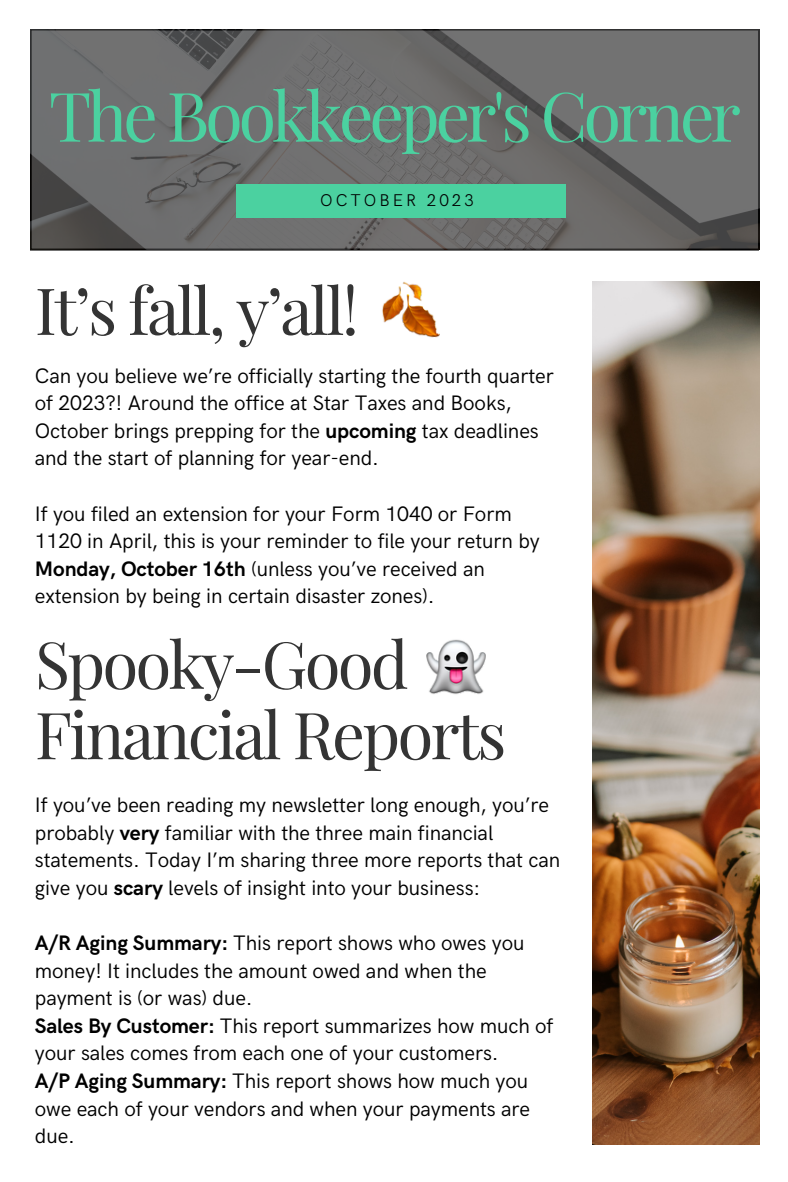
<style>
.page{position:relative;width:788px;height:1182px;background:#fff}
.page>*{position:absolute;margin:0;border:0;box-sizing:border-box;transform-origin:0 0}
.t1{font:68.42px "Playfair Display";letter-spacing:-.06em;color:#4bd1a0}
.t2{font:64.92px/70.4px "Playfair Display";letter-spacing:-.04em;color:#343434}
.t3{font:21px/27.7px "HK Grotesk";letter-spacing:-.005em;color:#000}
.t4{font:300 16.97px "HK Grotesk";letter-spacing:.175em;color:#000}
.s1{font-weight:700}
</style>
<div class="page">
<svg style="left:30px;top:29px;width:729px;height:221px;background:#696969"></svg>
<div style="left:236px;top:184px;width:330px;height:33px;background:#4bd1a0"></div>
<img style="left:592px;top:281px;width:167px;height:862px">
<img style="left:382px;top:281px;width:57px;height:57px">
<img style="left:426px;top:639px;width:59px;height:55px">
<p class="t1" style="left:49px;top:68px;width:693px">The Bookkeeper's Corner</p>
<p class="t4" style="left:320px;top:191px;width:155px">OCTOBER 2023</p>
<p class="t2" style="left:35px;top:273px;width:325px">It’s fall, y’all!</p>
<p class="t3" style="left:35px;top:362px;width:520px">Can you believe we’re officially starting the fourth quarter of 2023?! Around the office at Star Taxes and Books, October brings prepping for the <span class="s1">upcoming</span> tax deadlines and the start of planning for year-end.</p>
<p class="t3" style="left:35px;top:500px;width:506px">If you filed an extension for your Form 1040 or Form 1120 in April, this is your reminder to file your return by <span class="s1">Monday, October 16th</span> (unless you’ve received an extension by being in certain disaster zones).</p>
<p class="t2" style="left:35px;top:626px;width:473px">Spooky-Good<br>Financial Reports</p>
<p class="t3" style="left:35px;top:792px;width:527px">If you’ve been reading my newsletter long enough, you’re probably <span class="s1">very</span> familiar with the three main financial statements. Today I’m sharing three more reports that can give you <span class="s1">scary</span> levels of insight into your business:</p>
<p class="t3" style="left:35px;top:929px;width:491px"><span class="s1">A/R Aging Summary:</span> This report shows who owes you money! It includes the amount owed and when the payment is (or was) due.</p>
<p class="t3" style="left:35px;top:1012px;width:520px"><span class="s1">Sales By Customer:</span> This report summarizes how much of your sales comes from each one of your customers.</p>
<p class="t3" style="left:35px;top:1067px;width:497px;text-align:justify"><span class="s1">A/P Aging Summary:</span> This report shows how much you owe each of your vendors and when your payments are due.</p>
</div>
